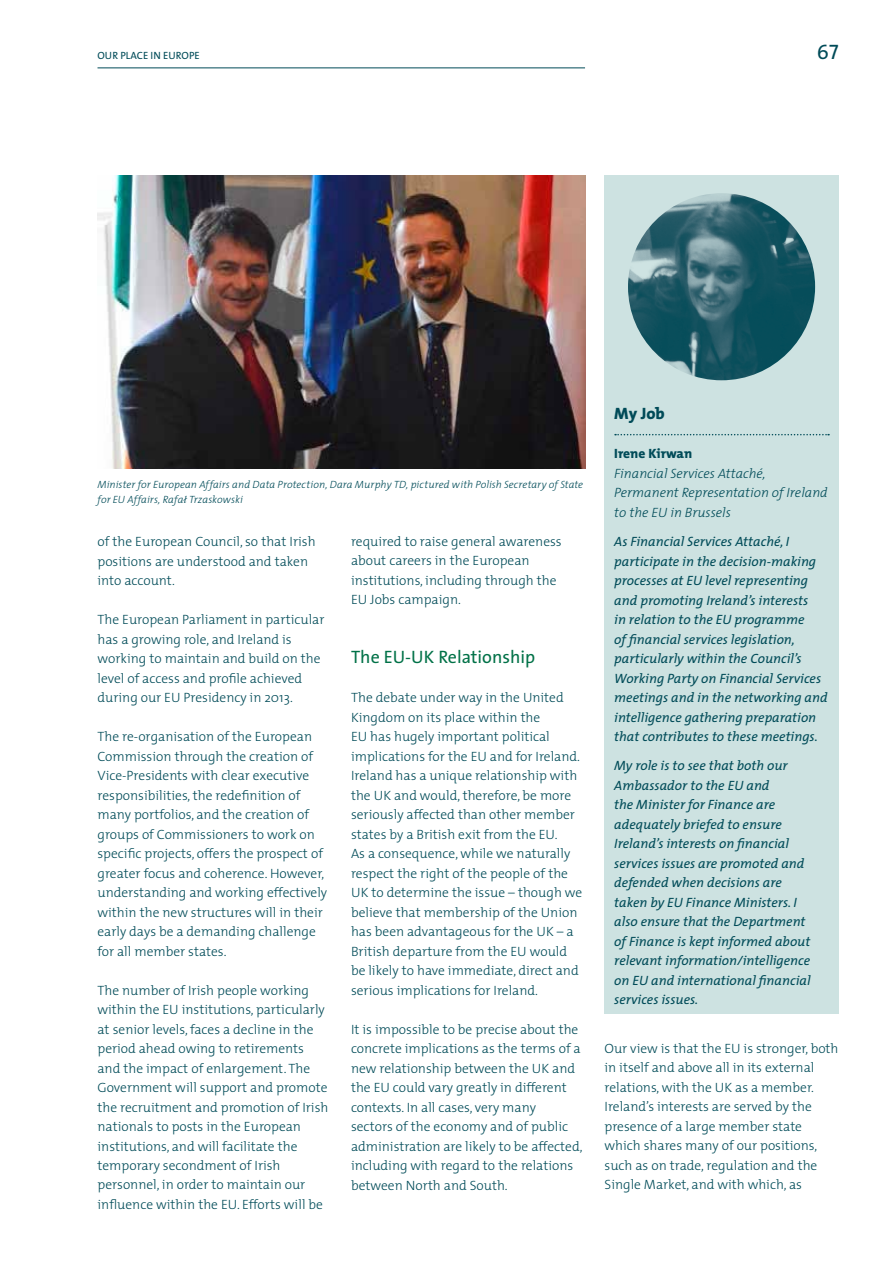
<style>
.page{position:relative;width:893px;height:1263px;background:#fff}
.page>*{position:absolute;margin:0;border:0;box-sizing:border-box;transform-origin:0 0}
.t1{font:21px "The Sans Caps";color:#004b58}
.t2{font:18px "The Sans";color:#007147}
.t3{font:800 16.5px "The Mix";color:#004b58}
.t4{font:300 13.5px/19.5px "The Mix";color:#004b58}
.t5{font:italic 13.5px/19.5px "The Mix";color:#004b58}
.t6{font:italic 300 13.5px/19.5px "The Mix";color:#004b58}
.t7{font:800 13.5px "The Mix";color:#004b58}
.t8{font:italic 300 10.5px/15px "The Mix";color:#004b58}
.t9{font:10.5px "The Sans";color:#004b58}
.s1{font-family:"Times";font-weight:400}
</style>
<div class="page">
<hr style="left:98px;top:68px;width:487px;height:1px;background:#004b58">
<div style="left:604px;top:176px;width:234px;height:838px;background:#cde2e1"></div>
<svg style="left:615px;top:434px;width:214px;height:1px"></svg>
<img style="left:628px;top:193px;width:187px;height:187px;border-radius:94px">
<img style="left:98px;top:176px;width:487px;height:292px">
<p class="t9" style="left:98px;top:46px;width:104px">OUR PLACE IN EUROPE</p>
<h1 class="t1" style="left:817px;top:34px;width:23px">67</h1>
<p class="t8" style="left:98px;top:476px;width:487px">Minister for European Affairs and Data Protection, Dara Murphy TD, pictured with Polish Secretary of State for EU Affairs, Rafa<span class="s1">ł</span> Trzaskowski</p>
<p class="t4" style="left:98px;top:531px;width:220px">of the European Council, so that Irish positions are understood and taken into account.</p>
<p class="t4" style="left:98px;top:609px;width:228px">The European Parliament in particular has a growing role, and Ireland is working to maintain and build on the level of access and profile achieved during our EU Presidency in 2013.</p>
<p class="t4" style="left:98px;top:726px;width:231px">The re-organisation of the European Commission through the creation of Vice-Presidents with clear executive responsibilities, the redefinition of many portfolios, and the creation of groups of Commissioners to work on specific projects, offers the prospect of greater focus and coherence. However, understanding and working effectively within the new structures will in their early days be a demanding challenge for all member states.</p>
<p class="t4" style="left:98px;top:980px;width:232px">The number of Irish people working within the EU institutions, particularly at senior levels, faces a decline in the period ahead owing to retirements and the impact of enlargement. The Government will support and promote the recruitment and promotion of Irish nationals to posts in the European institutions, and will facilitate the temporary secondment of Irish personnel, in order to maintain our influence within the EU. Efforts will be</p>
<p class="t4" style="left:351px;top:531px;width:212px">required to raise general awareness about careers in the European institutions, including through the<br>EU Jobs campaign.</p>
<h2 class="t2" style="left:351px;top:642px;width:186px">The EU-UK Relationship</h2>
<p class="t4" style="left:351px;top:687px;width:233px">The debate under way in the United Kingdom on its place within the<br>EU has hugely important political implications for the EU and for Ireland.<br>Ireland has a unique relationship with the UK and would, therefore, be more seriously affected than other member states by a British exit from the EU.<br>As a consequence, while we naturally respect the right of the people of the UK to determine the issue – though we believe that membership of the Union has been advantageous for the UK – a British departure from the EU would be likely to have immediate, direct and serious implications for Ireland.</p>
<p class="t4" style="left:351px;top:1019px;width:233px">It is impossible to be precise about the concrete implications as the terms of a new relationship between the UK and the EU could vary greatly in different contexts. In all cases, very many<br>sectors of the economy and of public administration are likely to be affected, including with regard to the relations between North and South.</p>
<p class="t3" style="left:614px;top:400px;width:52px">My Job</p>
<p class="t7" style="left:614px;top:442px;width:80px">Irene Kirwan</p>
<p class="t6" style="left:614px;top:463px;width:215px">Financial Services Attaché,<br>Permanent Representation of Ireland to the EU in Brussels</p>
<p class="t5" style="left:614px;top:531px;width:215px">As Financial Services Attaché, I participate in the decision-making processes at EU level representing and promoting Ireland’s interests<br>in relation to the EU programme<br>of financial services legislation, particularly within the Council’s Working Party on Financial Services meetings and in the networking and intelligence gathering preparation that contributes to these meetings.</p>
<p class="t5" style="left:614px;top:755px;width:198px">My role is to see that both our<br>Ambassador to the EU and<br>the Minister for Finance are adequately briefed to ensure<br>Ireland’s interests on financial services issues are promoted and defended when decisions are taken by EU Finance Ministers. I also ensure that the Department of Finance is kept informed about relevant information/intelligence on EU and international financial services issues.</p>
<p class="t4" style="left:605px;top:1038px;width:236px">Our view is that the EU is stronger, both in itself and above all in its external relations, with the UK as a member.<br>Ireland’s interests are served by the presence of a large member state which shares many of our positions, such as on trade, regulation and the Single Market, and with which, as</p>
</div>
